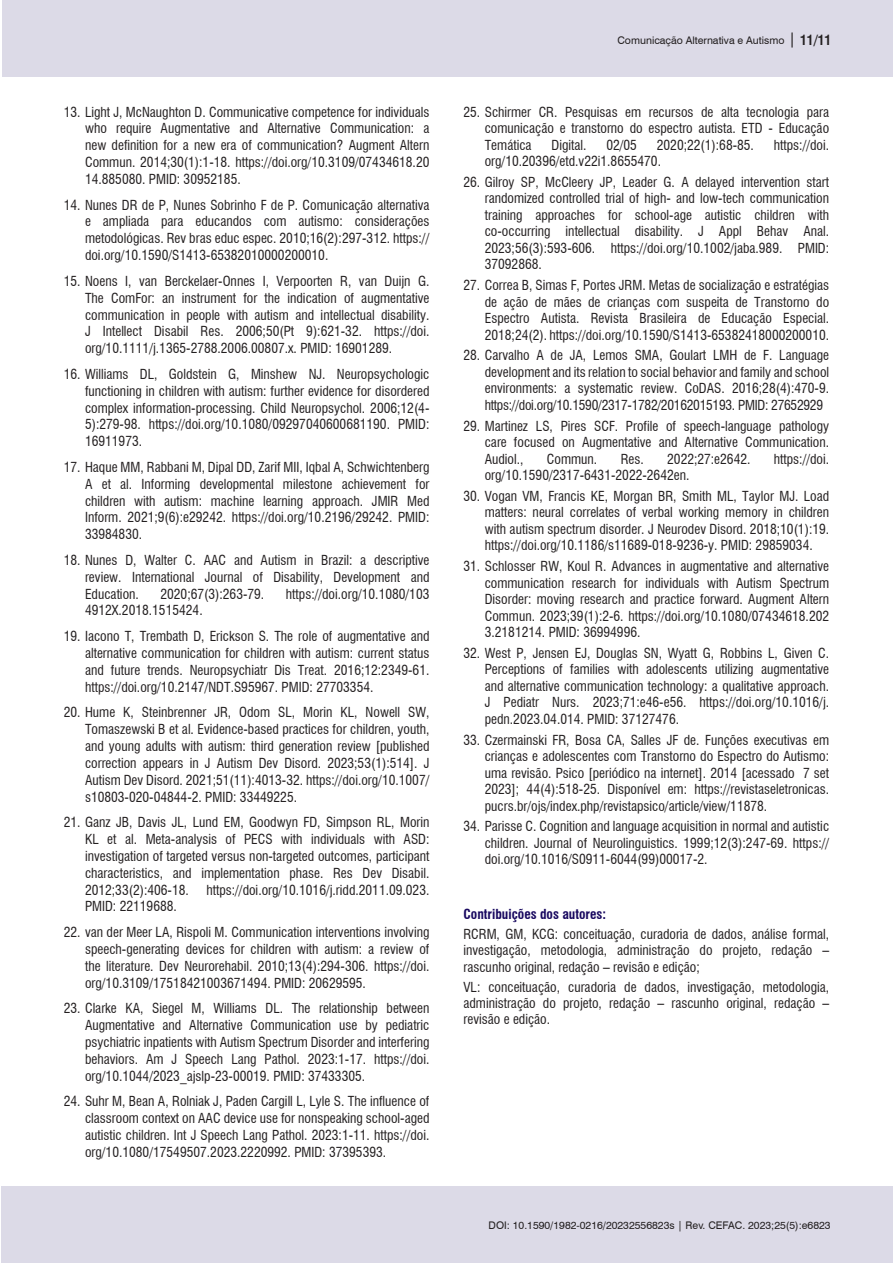
<style>
.page{position:relative;width:893px;height:1263px;background:#fff}
.page>*{position:absolute;margin:0;border:0;box-sizing:border-box;transform-origin:0 0}
.Contibuição_autor{font:condensed 13.5px/17px "Swiss 721 BT";color:#231f20;text-align:justify}
.Contibuição_autor_titulo{font:700 condensed 13.5px "Swiss 721 BT";color:#18085f}
.t1{font:10.5px "Swiss 721 BT";color:#231f20}
.s1{font-size:15px}
.s2{font-weight:700;font-stretch:condensed;font-size:13.5px}
</style>
<div class="page">
<div style="left:1px;top:1186px;width:892px;height:77px;background:#dcdae7"></div>
<div style="left:2px;top:0;width:891px;height:77px;background:#dcdae7"></div>
<p class="Contibuição_autor" style="left:85px;top:103px;width:346px;text-indent:-21px">13. Light J, McNaughton D. Communicative competence for individuals who require Augmentative and Alternative Communication: a new definition for a new era of communication? Augment Altern Commun. 2014;30(1):1-18. https://doi.org/10.3109/07434618.20<br>14.885080. PMID: 30952185.</p>
<p class="Contibuição_autor" style="left:85px;top:196px;width:346px;text-indent:-21px">14. Nunes DR de P, Nunes Sobrinho F de P. Comunicação alternativa e ampliada para educandos com autismo: considerações metodológicas. Rev bras educ espec. 2010;16(2):297-312. https:// doi.org/10.1590/S1413-65382010000200010.</p>
<p class="Contibuição_autor" style="left:85px;top:272px;width:346px;text-indent:-21px">15. Noens I, van Berckelaer-Onnes I, Verpoorten R, van Duijn G.<br>The ComFor: an instrument for the indication of augmentative communication in people with autism and intellectual disability.<br>J Intellect Disabil Res. 2006;50(Pt 9):621-32. https://doi. org/10.1111/j.1365-2788.2006.00807.x. PMID: 16901289.</p>
<p class="Contibuição_autor" style="left:85px;top:365px;width:346px;text-indent:-21px">16. Williams DL, Goldstein G, Minshew NJ. Neuropsychologic functioning in children with autism: further evidence for disordered complex information-processing. Child Neuropsychol. 2006;12(4- 5):279-98. https://doi.org/10.1080/09297040600681190. PMID:<br>16911973.</p>
<p class="Contibuição_autor" style="left:85px;top:458px;width:346px;text-indent:-21px">17. Haque MM, Rabbani M, Dipal DD, Zarif MII, Iqbal A, Schwichtenberg A et al. Informing developmental milestone achievement for children with autism: machine learning approach. JMIR Med Inform. 2021;9(6):e29242. https://doi.org/10.2196/29242. PMID:<br>33984830.</p>
<p class="Contibuição_autor" style="left:85px;top:551px;width:346px;text-indent:-21px">18. Nunes D, Walter C. AAC and Autism in Brazil: a descriptive review. International Journal of Disability, Development and Education.</p>
<p class="Contibuição_autor" style="left:160px;top:585px;width:105px">2020;67(3):263-79.</p>
<p class="Contibuição_autor" style="left:286px;top:585px;width:145px">https://doi.org/10.1080/103</p>
<p class="Contibuição_autor" style="left:85px;top:602px;width:119px">4912X.2018.1515424.</p>
<p class="Contibuição_autor" style="left:85px;top:627px;width:346px;text-indent:-21px">19. Iacono T, Trembath D, Erickson S. The role of augmentative and alternative communication for children with autism: current status and future trends. Neuropsychiatr Dis Treat. 2016;12:2349-61. https://doi.org/10.2147/NDT.S95967. PMID: 27703354.</p>
<p class="Contibuição_autor" style="left:85px;top:704px;width:346px;text-indent:-21px">20. Hume K, Steinbrenner JR, Odom SL, Morin KL, Nowell SW, Tomaszewski B et al. Evidence-based practices for children, youth, and young adults with autism: third generation review [published correction appears in J Autism Dev Disord. 2023;53(1):514]. J Autism Dev Disord. 2021;51(11):4013-32. https://doi.org/10.1007/ s10803-020-04844-2. PMID: 33449225.</p>
<p class="Contibuição_autor" style="left:85px;top:813px;width:346px;text-indent:-21px">21. Ganz JB, Davis JL, Lund EM, Goodwyn FD, Simpson RL, Morin KL et al. Meta-analysis of PECS with individuals with ASD: investigation of targeted versus non-targeted outcomes, participant characteristics, and implementation phase. Res Dev Disabil.<br>2012;33(2):406-18.</p>
<p class="Contibuição_autor" style="left:206px;top:881px;width:225px">https://doi.org/10.1016/j.ridd.2011.09.023.</p>
<p class="Contibuição_autor" style="left:85px;top:898px;width:93px">PMID: 22119688.</p>
<p class="Contibuição_autor" style="left:85px;top:923px;width:346px;text-indent:-21px">22. van der Meer LA, Rispoli M. Communication interventions involving speech-generating devices for children with autism: a review of the literature. Dev Neurorehabil. 2010;13(4):294-306. https://doi. org/10.3109/17518421003671494. PMID: 20629595.</p>
<p class="Contibuição_autor" style="left:85px;top:999px;width:346px;text-indent:-21px">23. Clarke KA, Siegel M, Williams DL. The relationship between Augmentative and Alternative Communication use by pediatric psychiatric inpatients with Autism Spectrum Disorder and interfering behaviors. Am J Speech Lang Pathol. 2023:1-17. https://doi. org/10.1044/2023_ajslp-23-00019. PMID: 37433305.</p>
<p class="Contibuição_autor" style="left:85px;top:1092px;width:346px;text-indent:-21px">24. Suhr M, Bean A, Rolniak J, Paden Cargill L, Lyle S. The influence of classroom context on AAC device use for nonspeaking school-aged autistic children. Int J Speech Lang Pathol. 2023:1-11. https://doi. org/10.1080/17549507.2023.2220992. PMID: 37395393.</p>
<p class="t1" style="left:617px;top:33px;width:215px">Comunicação Alternativa e Autismo <span class="s1">|</span> <span class="s2">11/11</span></p>
<p class="Contibuição_autor" style="left:485px;top:103px;width:346px;line-height:16.5px;text-indent:-21px">25. Schirmer CR. Pesquisas em recursos de alta tecnologia para comunicação e transtorno do espectro autista. ETD - Educação Temática</p>
<p class="Contibuição_autor" style="left:551px;top:136px;width:37px">Digital.</p>
<p class="Contibuição_autor" style="left:606px;top:136px;width:32px">02/05</p>
<p class="Contibuição_autor" style="left:657px;top:136px;width:99px">2020;22(1):68-85.</p>
<p class="Contibuição_autor" style="left:774px;top:136px;width:57px">https://doi.</p>
<p class="Contibuição_autor" style="left:485px;top:153px;width:178px">org/10.20396/etd.v22i1.8655470.</p>
<p class="Contibuição_autor" style="left:485px;top:174px;width:346px;line-height:16.5px;text-indent:-21px">26. Gilroy SP, McCleery JP, Leader G. A delayed intervention start randomized controlled trial of high- and low-tech communication training approaches for school-age autistic children with co-occurring intellectual disability. J Appl Behav Anal.<br>2023;56(3):593-606. https://doi.org/10.1002/jaba.989. PMID:<br>37092868.</p>
<p class="Contibuição_autor" style="left:485px;top:277px;width:346px;line-height:16.5px;text-indent:-21px">27. Correa B, Simas F, Portes JRM. Metas de socialização e estratégias de ação de mães de crianças com suspeita de Transtorno do Espectro Autista. Revista Brasileira de Educação Especial.<br>2018;24(2). https://doi.org/10.1590/S1413-65382418000200010.</p>
<p class="Contibuição_autor" style="left:485px;top:347px;width:346px;line-height:16.5px;text-indent:-21px">28. Carvalho A de JA, Lemos SMA, Goulart LMH de F. Language development and its relation to social behavior and family and school environments: a systematic review. CoDAS. 2016;28(4):470-9. https://doi.org/10.1590/2317-1782/20162015193. PMID: 27652929</p>
<p class="Contibuição_autor" style="left:485px;top:417px;width:346px;line-height:16.5px;text-indent:-21px">29. Martinez LS, Pires SCF. Profile of speech-language pathology care focused on Augmentative and Alternative Communication.<br>Audiol.,</p>
<p class="Contibuição_autor" style="left:547px;top:450px;width:52px">Commun.</p>
<p class="Contibuição_autor" style="left:621px;top:450px;width:25px">Res.</p>
<p class="Contibuição_autor" style="left:667px;top:450px;width:85px">2022;27:e2642.</p>
<p class="Contibuição_autor" style="left:774px;top:450px;width:57px">https://doi.</p>
<p class="Contibuição_autor" style="left:485px;top:467px;width:206px">org/10.1590/2317-6431-2022-2642en.</p>
<p class="Contibuição_autor" style="left:485px;top:488px;width:346px;line-height:16.5px;text-indent:-21px">30. Vogan VM, Francis KE, Morgan BR, Smith ML, Taylor MJ. Load matters: neural correlates of verbal working memory in children with autism spectrum disorder. J Neurodev Disord. 2018;10(1):19. https://doi.org/10.1186/s11689-018-9236-y. PMID: 29859034.</p>
<p class="Contibuição_autor" style="left:485px;top:558px;width:346px;line-height:16.5px;text-indent:-21px">31. Schlosser RW, Koul R. Advances in augmentative and alternative communication research for individuals with Autism Spectrum Disorder: moving research and practice forward. Augment Altern Commun. 2023;39(1):2-6. https://doi.org/10.1080/07434618.202<br>3.2181214. PMID: 36994996.</p>
<p class="Contibuição_autor" style="left:485px;top:645px;width:346px;line-height:16.5px;text-indent:-21px">32. West P, Jensen EJ, Douglas SN, Wyatt G, Robbins L, Given C.<br>Perceptions of families with adolescents utilizing augmentative and alternative communication technology: a qualitative approach.<br>J Pediatr Nurs. 2023;71:e46-e56. https://doi.org/10.1016/j. pedn.2023.04.014. PMID: 37127476.</p>
<p class="Contibuição_autor" style="left:485px;top:731px;width:346px;line-height:16.5px;text-indent:-21px">33. Czermainski FR, Bosa CA, Salles JF de. Funções executivas em crianças e adolescentes com Transtorno do Espectro do Autismo: uma revisão. Psico [periódico na internet]. 2014 [acessado 7 set 2023]; 44(4):518-25. Disponível em: https://revistaseletronicas. pucrs.br/ojs/index.php/revistapsico/article/view/11878.</p>
<p class="Contibuição_autor" style="left:485px;top:818px;width:346px;line-height:16.5px;text-indent:-21px">34. Parisse C. Cognition and language acquisition in normal and autistic children. Journal of Neurolinguistics. 1999;12(3):247-69. https:// doi.org/10.1016/S0911-6044(99)00017-2.</p>
<p class="Contibuição_autor_titulo" style="left:463px;top:906px;width:144px">Contribuições dos autores:</p>
<p class="Contibuição_autor" style="left:463px;top:926px;width:367px;line-height:16.2px">RCRM, GM, KCG: conceituação, curadoria de dados, análise formal, investigação, metodologia, administração do projeto, redação – rascunho original, redação – revisão e edição;</p>
<p class="Contibuição_autor" style="left:463px;top:979px;width:367px;line-height:16.2px">VL: conceituação, curadoria de dados, investigação, metodologia, administração do projeto, redação – rascunho original, redação – revisão e edição.</p>
<p class="t1" style="left:489px;top:1218px;width:343px">DOI: 10.1590/1982-0216/20232556823s | Rev. CEFAC. 2023;25(5):e6823</p>
</div>
